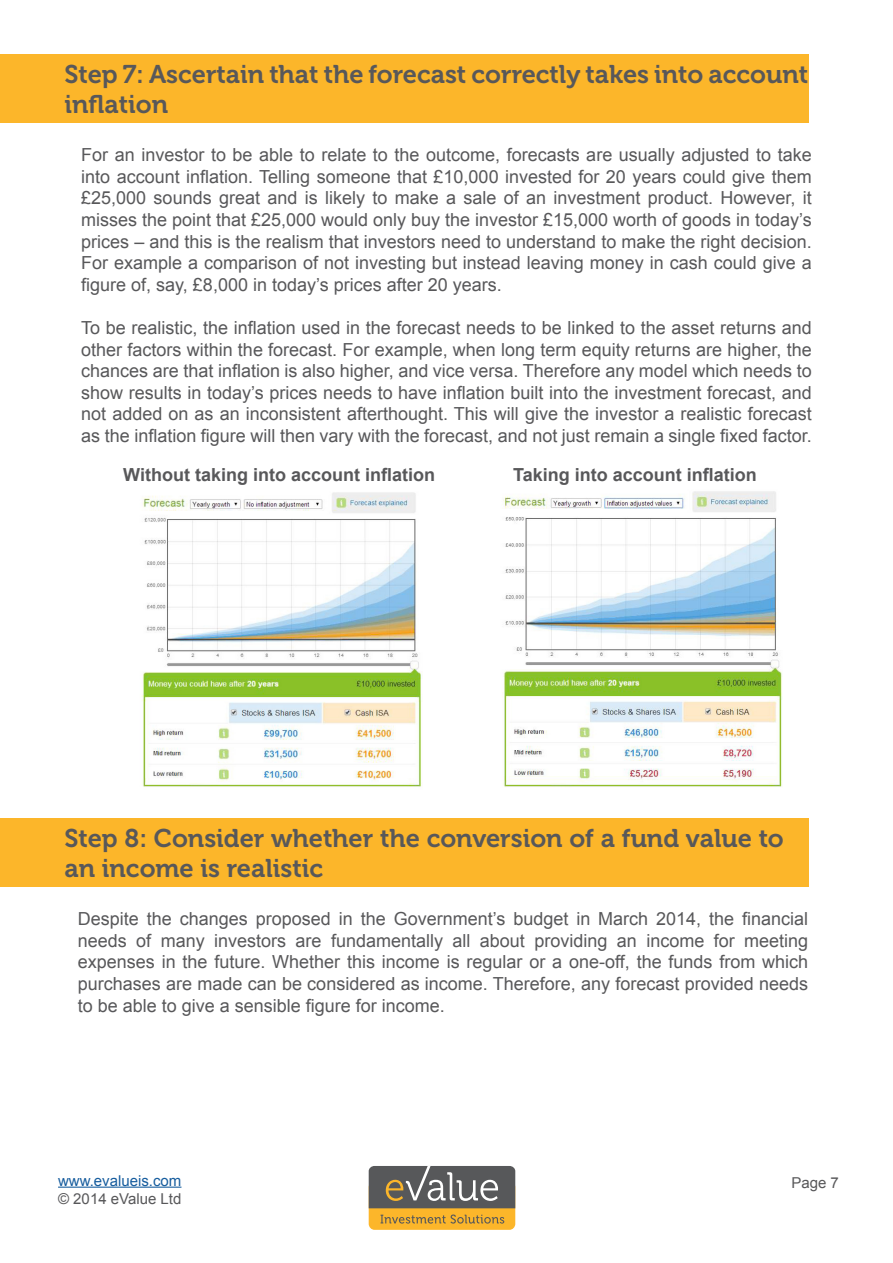
<style>
.page{position:relative;width:893px;height:1263px;background:#fff}
.page>*{position:absolute;margin:0;border:0;box-sizing:border-box;transform-origin:0 0}
.t1{font:25.5px/30.6px "Museo 700";color:#58585a}
.t2{font:18px/21.6px "Arial";color:#58585a;text-align:justify}
.t3{font:700 18px "Arial";color:#58585a}
.t4{font:15px "Arial";color:#58585a}
.t5{font:15px "Arial";color:#175d9e}
</style>
<div class="page">
<div style="left:369px;top:1181px;width:146px;height:49px;background:#fcb62a;border-radius:6px"></div>
<svg style="left:381px;top:1214px;width:123px;height:9px"></svg>
<svg style="left:369px;top:1166px;width:146px;height:42px;background:#6d6c6b"></svg>
<hr style="left:58px;top:1186px;width:123px;height:2px;background:#175d9e">
<div style="left:0;top:54px;width:808px;height:69px;background:#fcb62a"></div>
<img style="left:141px;top:492px;width:282px;height:295px">
<img style="left:502px;top:491px;width:280px;height:296px">
<div style="left:0;top:818px;width:808px;height:68px;background:#fcb62a"></div>
<p class="t1" style="left:64px;top:59px;width:745px">Step 7: Ascertain that the forecast correctly takes into account inflation</p>
<p class="t2" style="left:81px;top:144px;width:732px">For an investor to be able to relate to the outcome, forecasts are usually adjusted to take into account inflation. Telling someone that £10,000 invested for 20 years could give them £25,000 sounds great and is likely to make a sale of an investment product. However, it misses the point that £25,000 would only buy the investor £15,000 worth of goods in today’s prices – and this is the realism that investors need to understand to make the right decision.<br>For example a comparison of not investing but instead leaving money in cash could give a figure of, say, £8,000 in today’s prices after 20 years.</p>
<p class="t2" style="left:81px;top:317px;width:732px">To be realistic, the inflation used in the forecast needs to be linked to the asset returns and other factors within the forecast. For example, when long term equity returns are higher, the chances are that inflation is also higher, and vice versa. Therefore any model which needs to show results in today’s prices needs to have inflation built into the investment forecast, and not added on as an inconsistent afterthought. This will give the investor a realistic forecast as the inflation figure will then vary with the forecast, and not just remain a single fixed factor.</p>
<p class="t3" style="left:123px;top:462px;width:313px">Without taking into account inflation</p>
<p class="t3" style="left:513px;top:462px;width:245px">Taking into account inflation</p>
<p class="t1" style="left:64px;top:823px;width:721px">Step 8: Consider whether the conversion of a fund value to</p>
<p class="t1" style="left:64px;top:853px;width:260px">an income is realistic</p>
<p class="t2" style="left:78px;top:908px;width:732px">Despite the changes proposed in the Government’s budget in March 2014, the financial needs of many investors are fundamentally all about providing an income for meeting expenses in the future. Whether this income is regular or a one-off, the funds from which purchases are made can be considered as income. Therefore, any forecast provided needs to be able to give a sensible figure for income.</p>
<p class="t5" style="left:58px;top:1170px;width:125px">www.evalueis.com</p>
<p class="t4" style="left:791px;top:1173px;width:49px">Page 7</p>
<p class="t4" style="left:58px;top:1188px;width:125px">© 2014 eValue Ltd</p>
</div>
